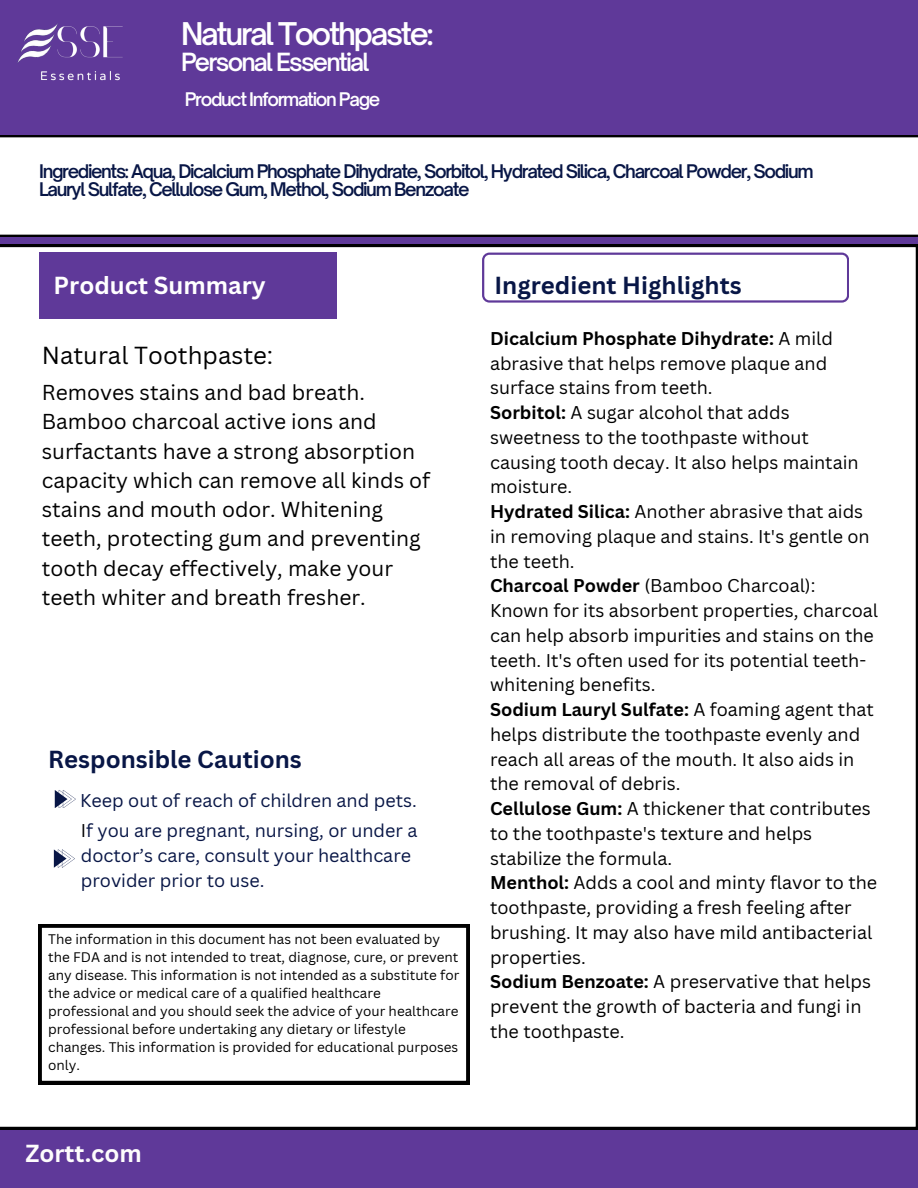
<style>
.page{position:relative;width:918px;height:1188px;background:#5f3999}
.page>*{position:absolute;margin:0;border:0;box-sizing:border-box;transform-origin:0 0}
.t1{font:600 30px "Open Sauce One";letter-spacing:-.075em;color:#fff}
.t2{font:700 24px "Canva Sans";color:#081646}
.t3{font:24px "Canva Sans";color:#000}
.t4{font:600 24px "Open Sauce One";letter-spacing:-.075em;color:#fff}
.t5{font:700 24px "Canva Sans";color:#fff}
.t6{font:700 24px "Canva Sans";color:#fdfcfc}
.t7{font:21px/29.2px "Canva Sans";color:#000}
.t8{font:18px/24.8px "Canva Sans";color:#000}
.t9{font:600 18px/18px "Open Sauce One";letter-spacing:-.075em;color:#081646}
.t10{font:18px/24.8px "Canva Sans";color:#081646}
.t11{font:600 18px "Open Sauce One";letter-spacing:-.075em;color:#fff}
.t12{font:13.5px/18px "Canva Sans";color:#000}
.s1{color:#000}
.s2{font-weight:700}
</style>
<div class="page">
<div style="left:0;top:245px;width:918px;height:884px;background:#fff"></div>
<img style="left:17px;top:23px;width:106px;height:58px">
<div style="left:39px;top:253px;width:298px;height:66px;background:#5f3999"></div>
<svg style="left:54px;top:849px;width:21px;height:18px"></svg>
<svg style="left:55px;top:790px;width:21px;height:18px"></svg>
<svg style="left:482px;top:253px;width:367px;height:49px;background:#f2eff6"></svg>
<div style="left:39px;top:924px;width:430px;height:160px;background:#fff"></div>
<div style="left:0;top:135px;width:918px;height:101px;background:#fff"></div>
<p class="t1" style="left:181px;top:15px;width:254px">Natural Toothpaste:</p>
<p class="t4" style="left:181px;top:47px;width:190px">Personal Essential</p>
<p class="t11" style="left:185px;top:88px;width:197px">Product Information Page</p>
<p class="t9" style="left:39px;top:162px;width:776px">Ingredients: Aqua, Dicalcium Phosphate Dihydrate, Sorbitol, Hydrated Silica, Charcoal Powder, Sodium<br>Lauryl Sulfate, Cellulose Gum, Methol, Sodium Benzoate</p>
<p class="t5" style="left:54px;top:268px;width:214px">Product Summary</p>
<p class="t3" style="left:42px;top:338px;width:233px">Natural Toothpaste:</p>
<p class="t7" style="left:42px;top:377px;width:390px">Removes stains and bad breath.<br>Bamboo charcoal active ions and surfactants have a strong absorption capacity which can remove all kinds of stains and mouth odor. Whitening teeth, protecting gum and preventing tooth decay effectively, make your teeth whiter and breath fresher.</p>
<p class="t2" style="left:48px;top:742px;width:255px">Responsible Cautions</p>
<p class="t10" style="left:80px;top:788px;width:338px">Keep out of reach of children and pets.</p>
<p class="t10" style="left:81px;top:818px;width:338px"><span class="s1">I</span>f you are pregnant, nursing, or under a doctor’s care, consult your healthcare provider prior to use.</p>
<p class="t12" style="left:48px;top:930px;width:413px">The information in this document has not been evaluated by the FDA and is not intended to treat, diagnose, cure, or prevent any disease. This information is not intended as a substitute for the advice or medical care of a qualified healthcare professional and you should seek the advice of your healthcare professional before undertaking any dietary or lifestyle changes. This information is provided for educational purposes only.</p>
<p class="t6" style="left:25px;top:1137px;width:118px">Zortt.com</p>
<p class="t2" style="left:494px;top:268px;width:249px">Ingredient Highlights</p>
<p class="t8" style="left:490px;top:326px;width:345px"><span class="s2">Dicalcium Phosphate Dihydrate:</span> A mild abrasive that helps remove plaque and surface stains from teeth.</p>
<p class="t8" style="left:490px;top:400px;width:370px"><span class="s2">Sorbitol:</span> A sugar alcohol that adds sweetness to the toothpaste without causing tooth decay. It also helps maintain moisture.</p>
<p class="t8" style="left:490px;top:499px;width:381px"><span class="s2">Hydrated Silica:</span> Another abrasive that aids in removing plaque and stains. It's gentle on the teeth.</p>
<p class="t8" style="left:490px;top:573px;width:390px"><span class="s2">Charcoal Powder</span> (Bamboo Charcoal):<br>Known for its absorbent properties, charcoal can help absorb impurities and stains on the teeth. It's often used for its potential teeth&shy;whitening benefits.</p>
<p class="t8" style="left:490px;top:697px;width:385px"><span class="s2">Sodium Lauryl Sulfate:</span> A foaming agent that helps distribute the toothpaste evenly and reach all areas of the mouth. It also aids in the removal of debris.</p>
<p class="t8" style="left:490px;top:796px;width:382px"><span class="s2">Cellulose Gum:</span> A thickener that contributes to the toothpaste's texture and helps stabilize the formula.</p>
<p class="t8" style="left:490px;top:870px;width:389px"><span class="s2">Menthol:</span> Adds a cool and minty flavor to the toothpaste, providing a fresh feeling after brushing. It may also have mild antibacterial properties.</p>
<p class="t8" style="left:490px;top:969px;width:382px"><span class="s2">Sodium Benzoate:</span> A preservative that helps prevent the growth of bacteria and fungi in the toothpaste.</p>
</div>
